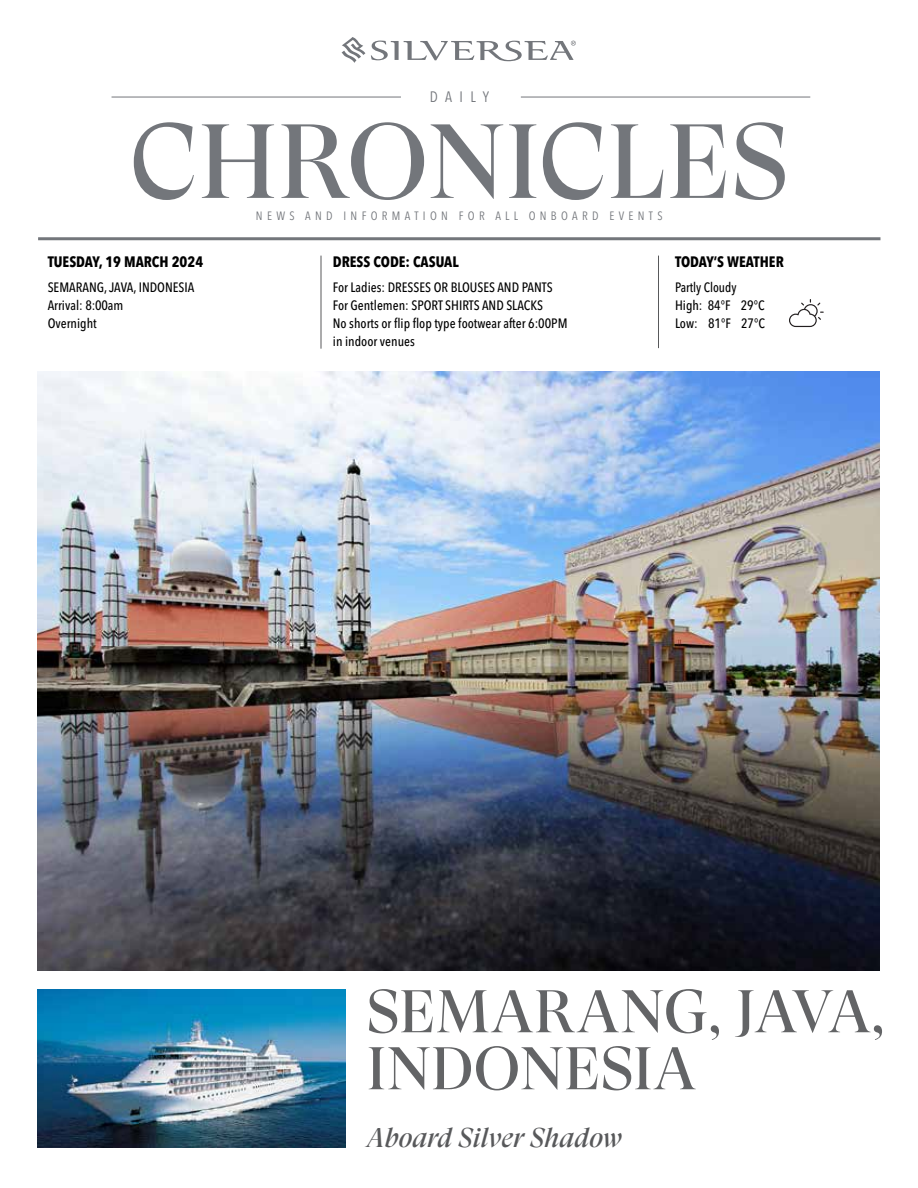
<style>
.page{position:relative;width:918px;height:1188px;background:#fff}
.page>*{position:absolute;margin:0;border:0;box-sizing:border-box;transform-origin:0 0}
.t1{font:105px "GT Super Display";letter-spacing:.005em;color:#73767b}
.t2{font:60px/57px "GT Super Display";letter-spacing:.005em;color:#636466}
.t3{font:italic 27px "GT Super Display";color:#58595b}
.t4{font:700 condensed 15px "Avenir Next LT Pro";color:#000}
.t5{font:condensed 15px "Avenir Next LT Pro";letter-spacing:.49em;color:#73767b}
.t6{font:500 condensed 13.5px/18px "Avenir Next LT Pro";color:#000}
.t7{font:500 condensed 13.5px/18px "Avenir Next LT Pro";color:#000;scale:.96 1}
.t8{font:condensed 12px "Avenir Next LT Pro";letter-spacing:.36em;color:#73767b}
</style>
<div class="page">
<img style="left:37px;top:372px;width:843px;height:599px">
<hr style="left:321px;top:256px;width:1px;height:93px;background:#58595b">
<hr style="left:658px;top:256px;width:1px;height:92px;background:#58595b">
<svg style="left:342px;top:37px;width:234px;height:26px"></svg>
<hr style="left:112px;top:97px;width:289px;height:1px;background:#73767b">
<hr style="left:521px;top:97px;width:289px;height:1px;background:#73767b">
<hr style="left:38px;top:237px;width:842px;height:3px;background:#73767b">
<img style="left:38px;top:990px;width:308px;height:158px">
<svg style="left:789px;top:299px;width:35px;height:28px"></svg>
<p class="t5" style="left:430px;top:87px;width:61px">DAILY</p>
<h1 class="t1" style="left:130px;top:107px;width:660px">CHRONICLES</h1>
<p class="t8" style="left:256px;top:209px;width:408px">NEWS AND INFORMATION FOR ALL ONBOARD EVENTS</p>
<p class="t4" style="left:333px;top:253px;width:127px">DRESS CODE: CASUAL</p>
<p class="t6" style="left:333px;top:278px;width:236px">For Ladies: DRESSES OR BLOUSES AND PANTS For Gentlemen: SPORT SHIRTS AND SLACKS<br>No shorts or flip flop type footwear after 6:00PM in indoor venues</p>
<p class="t4" style="left:48px;top:253px;width:157px">TUESDAY, 19 MARCH 2024</p>
<p class="t6" style="left:48px;top:278px;width:148px">SEMARANG, JAVA, INDONESIA<br>Arrival: 8:00am<br>Overnight</p>
<p class="t4" style="left:675px;top:253px;width:110px">TODAY’S WEATHER</p>
<p class="t7" style="left:675px;top:278px;width:95px">Partly Cloudy<br>High: 84°F 29°C<br>Low: 81°F 27°C</p>
<h2 class="t2" style="left:367px;top:985px;width:520px">SEMARANG, JAVA,<br>INDONESIA</h2>
<h3 class="t3" style="left:367px;top:1123px;width:257px">Aboard Silver Shadow</h3>
</div>
